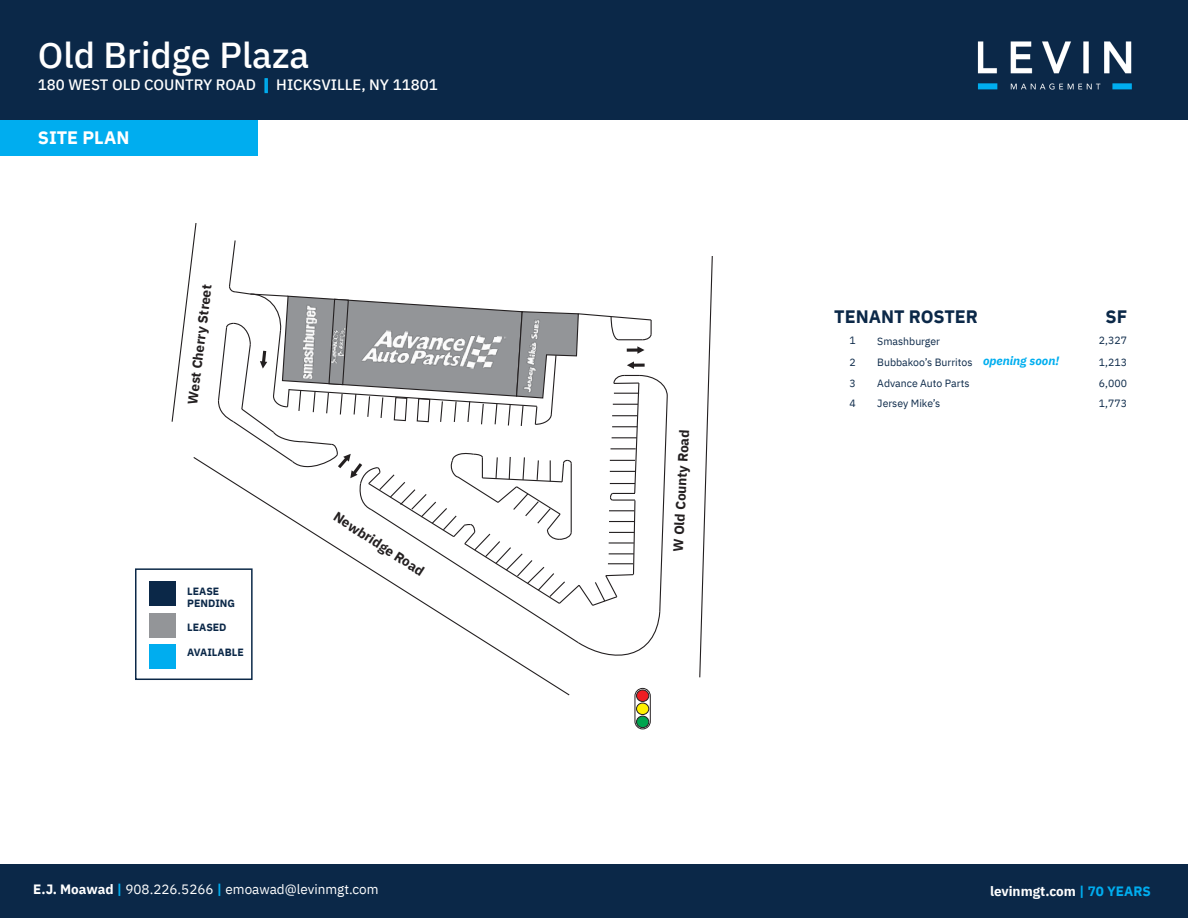
<style>
.page{position:relative;width:1188px;height:918px;background:#fff}
.page>*{position:absolute;margin:0;border:0;box-sizing:border-box;transform-origin:0 0}
.t1{font:500 36px "IBM Plex Sans";color:#fff}
.t2{font:700 18px "IBM Plex Sans";color:#0b2848}
.t3{font:700 18px "IBM Plex Sans";color:#fff}
.t4{font:500 15px "IBM Plex Sans";color:#fff}
.t5{font:13.5px "IBM Plex Sans";color:#fff}
.t6{font:700 13.5px "IBM Plex Sans";color:#231f20}
.t7{font:700 13.5px "IBM Plex Sans";color:#fff}
.t8{font:italic 700 12px "IBM Plex Sans";color:#00aeef}
.t9{font:10.5px "IBM Plex Sans";color:#0b2848}
.t10{font:700 10.5px "IBM Plex Sans";color:#0b2848}
.s1{font-weight:700;color:#00adef}
.s2{font-weight:700}
.s3{color:#00adef}
</style>
<div class="page">
<div style="left:0;top:120px;width:258px;height:36px;background:#00adef"></div>
<div style="left:135px;top:568px;width:118px;height:112px;background:#fff;border:2px solid #0b2848"></div>
<div style="left:149px;top:644px;width:26px;height:25px;background:#00adef"></div>
<div style="left:149px;top:581px;width:26px;height:25px;background:#0b2848"></div>
<div style="left:149px;top:613px;width:26px;height:25px;background:#939598"></div>
<div style="left:0;top:0;width:1188px;height:120px;background:#0b2848"></div>
<img style="left:977px;top:41px;width:155px;height:49px">
<div style="left:0;top:864px;width:1188px;height:54px;background:#0b2848"></div>
<svg style="left:635px;top:688px;width:15px;height:41px"></svg>
<div style="left:635px;top:688px;width:16px;height:41px;border:1px solid #231f20;border-radius:8px"></div>
<div style="left:637px;top:690px;width:12px;height:11px;background:#ee1d23;border-radius:50%"></div>
<div style="left:636px;top:690px;width:13px;height:12px;border:1px solid #231f20;border-radius:50%"></div>
<div style="left:637px;top:703px;width:12px;height:12px;background:#fff101;border-radius:50%"></div>
<div style="left:636px;top:703px;width:13px;height:12px;border:1px solid #231f20;border-radius:50%"></div>
<div style="left:637px;top:716px;width:12px;height:12px;background:#00a54f;border-radius:50%"></div>
<div style="left:636px;top:716px;width:13px;height:12px;border:1px solid #231f20;border-radius:50%"></div>
<svg style="left:171px;top:223px;width:26px;height:199px"></svg>
<svg style="left:192px;top:457px;width:378px;height:239px"></svg>
<svg style="left:699px;top:256px;width:14px;height:422px"></svg>
<svg style="left:217px;top:240px;width:451px;height:425px"></svg>
<img style="left:522px;top:316px;width:22px;height:77px">
<img style="left:361px;top:329px;width:145px;height:41px">
<img style="left:301px;top:302px;width:17px;height:77px">
<img style="left:331px;top:327px;width:14px;height:37px">
<p class="t1" style="left:38px;top:27px;width:273px">Old Bridge Plaza</p>
<p class="t4" style="left:38px;top:73px;width:401px">180 WEST OLD COUNTRY ROAD <span class="s1">|</span> HICKSVILLE, NY 11801</p>
<p class="t3" style="left:38px;top:124px;width:93px">SITE PLAN</p>
<p class="t6" style="left:182px;top:403px;width:122px;rotate:-83deg">West Cherry Street</p>
<p class="t10" style="left:187px;top:583px;width:34px">LEASE</p>
<p class="t10" style="left:187px;top:595px;width:49px">PENDING</p>
<p class="t10" style="left:187px;top:619px;width:41px">LEASED</p>
<p class="t10" style="left:187px;top:644px;width:58px">AVAILABLE</p>
<p class="t6" style="left:341px;top:506px;width:106px;rotate:33deg">Newbridge Road</p>
<p class="t6" style="left:667px;top:551px;width:123px;rotate:-87deg">W Old County Road</p>
<p class="t2" style="left:834px;top:303px;width:145px">TENANT ROSTER</p>
<p class="t2" style="left:1105px;top:303px;width:23px">SF</p>
<p class="t9" style="left:850px;top:332px;width:8px">1</p>
<p class="t9" style="left:877px;top:334px;width:64px">Smashburger</p>
<p class="t9" style="left:1099px;top:332px;width:30px">2,327</p>
<p class="t9" style="left:850px;top:354px;width:8px">2</p>
<p class="t9" style="left:877px;top:354px;width:97px">Bubbakoo’s Burritos</p>
<p class="t9" style="left:1099px;top:354px;width:30px">1,213</p>
<p class="t9" style="left:850px;top:375px;width:8px">3</p>
<p class="t9" style="left:877px;top:375px;width:94px">Advance Auto Parts</p>
<p class="t9" style="left:1099px;top:375px;width:30px">6,000</p>
<p class="t9" style="left:850px;top:395px;width:8px">4</p>
<p class="t9" style="left:877px;top:395px;width:64px">Jersey Mike’s</p>
<p class="t9" style="left:1099px;top:395px;width:30px">1,773</p>
<p class="t8" style="left:983px;top:352px;width:78px">opening soon!</p>
<p class="t5" style="left:33px;top:879px;width:347px"><span class="s2">E.J. Moawad</span> <span class="s1">|</span> 908.226.5266 <span class="s1">|</span> emoawad@levinmgt.com</p>
<p class="t7" style="left:990px;top:880px;width:162px">levinmgt.com <span class="s3">| 70 YEARS</span></p>
</div>
